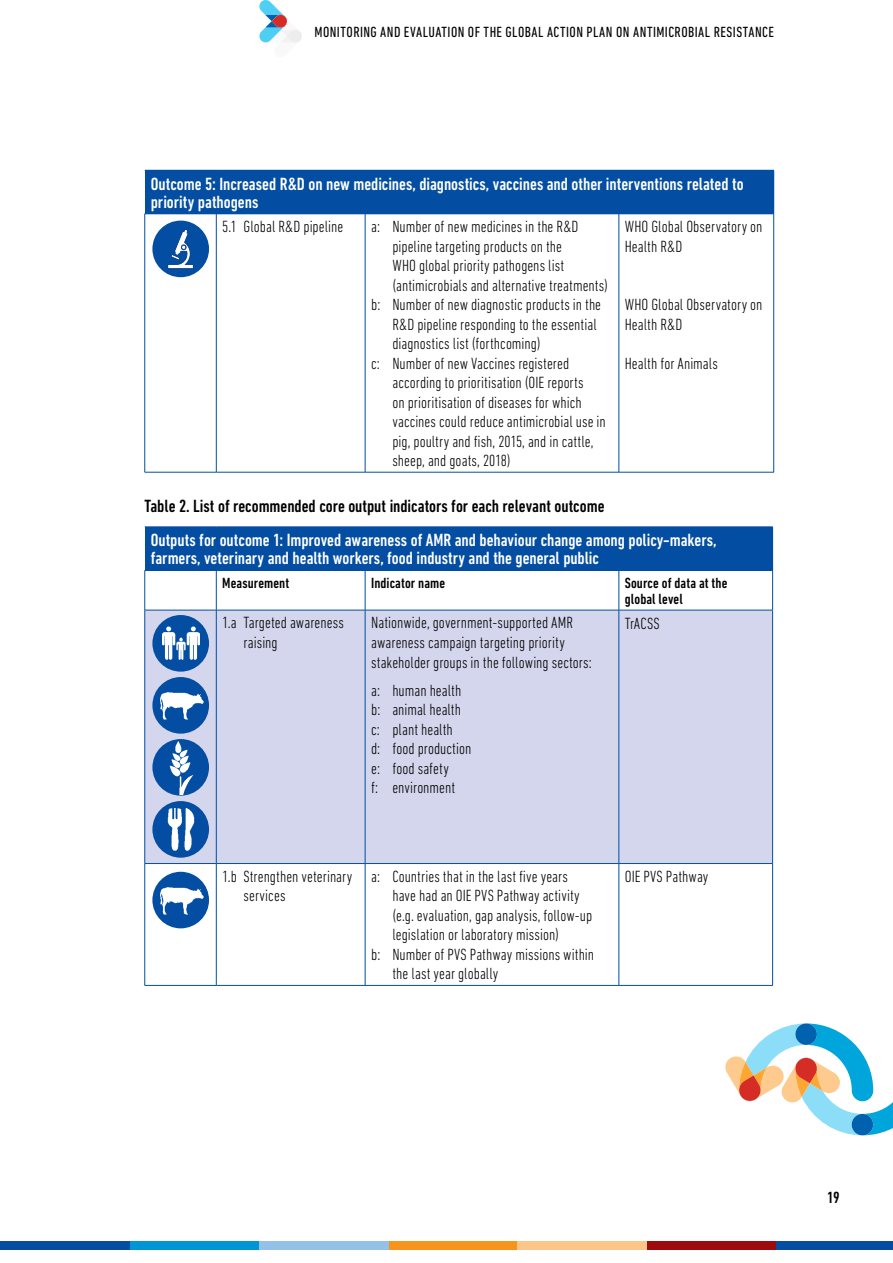
<style>
.page{position:relative;width:893px;height:1263px;background:#fff}
.page>*{position:absolute;margin:0;border:0;box-sizing:border-box;transform-origin:0 0}
.t1{font:500 condensed 18px/18px "DIN Next LT Pro";color:#fff}
.t2{font:500 condensed 18px "DIN Next LT Pro";color:#000}
.t3{font:300 condensed 16.5px/19.5px "DIN Next LT Pro";color:#000}
.t4{font:500 condensed 16.5px "DIN Next LT Pro";color:#000}
.t5{font:condensed 15px "DIN Next LT Pro";letter-spacing:.03em;color:#000}
.t6{font:500 condensed 15px/16.5px "DIN Next LT Pro";letter-spacing:.005em;color:#000}
</style>
<div class="page">
<img style="left:259px;top:0;width:24px;height:15px">
<svg style="left:260px;top:15px;width:42px;height:28px"></svg>
<div style="left:0;top:1242px;width:130px;height:8px;background:#034ea2"></div>
<div style="left:130px;top:1242px;width:129px;height:8px;background:#0096d5"></div>
<div style="left:259px;top:1242px;width:130px;height:8px;background:#93c1e7"></div>
<div style="left:389px;top:1242px;width:129px;height:8px;background:#f7941e"></div>
<div style="left:517px;top:1242px;width:130px;height:8px;background:#fdc689"></div>
<div style="left:647px;top:1242px;width:129px;height:8px;background:#9e0b0f"></div>
<div style="left:776px;top:1242px;width:117px;height:8px;background:#034ea2"></div>
<div style="left:145px;top:170px;width:629px;height:44px;background:#034ea2"></div>
<hr style="left:365px;top:214px;width:1px;height:258px;background:#034ea2">
<hr style="left:216px;top:214px;width:1px;height:258px;background:#034ea2">
<hr style="left:619px;top:214px;width:1px;height:258px;background:#034ea2">
<hr style="left:145px;top:214px;width:71px;height:1px;background:#034ea2">
<hr style="left:144px;top:214px;width:1px;height:258px;background:#034ea2">
<hr style="left:216px;top:214px;width:149px;height:1px;background:#034ea2">
<hr style="left:365px;top:214px;width:254px;height:1px;background:#034ea2">
<hr style="left:619px;top:214px;width:155px;height:1px;background:#034ea2">
<hr style="left:773px;top:214px;width:1px;height:258px;background:#034ea2">
<hr style="left:145px;top:472px;width:71px;height:1px;background:#034ea2">
<hr style="left:216px;top:472px;width:149px;height:1px;background:#034ea2">
<hr style="left:365px;top:472px;width:254px;height:1px;background:#034ea2">
<hr style="left:619px;top:472px;width:155px;height:1px;background:#034ea2">
<div style="left:145px;top:527px;width:628px;height:43px;background:#034ea2"></div>
<div style="left:145px;top:611px;width:627px;height:252px;background:#d3d6ec"></div>
<hr style="left:365px;top:570px;width:1px;height:40px;background:#034ea2">
<hr style="left:145px;top:610px;width:71px;height:1px;background:#034ea2">
<hr style="left:216px;top:610px;width:149px;height:1px;background:#034ea2">
<hr style="left:365px;top:610px;width:254px;height:1px;background:#034ea2">
<hr style="left:365px;top:610px;width:1px;height:253px;background:#034ea2">
<hr style="left:619px;top:610px;width:154px;height:1px;background:#034ea2">
<hr style="left:145px;top:863px;width:71px;height:1px;background:#034ea2">
<hr style="left:216px;top:863px;width:149px;height:1px;background:#034ea2">
<hr style="left:365px;top:863px;width:254px;height:1px;background:#034ea2">
<hr style="left:365px;top:864px;width:1px;height:121px;background:#034ea2">
<hr style="left:619px;top:863px;width:154px;height:1px;background:#034ea2">
<hr style="left:216px;top:570px;width:1px;height:40px;background:#034ea2">
<hr style="left:216px;top:610px;width:1px;height:253px;background:#034ea2">
<hr style="left:216px;top:864px;width:1px;height:121px;background:#034ea2">
<hr style="left:619px;top:570px;width:1px;height:40px;background:#034ea2">
<hr style="left:619px;top:610px;width:1px;height:253px;background:#034ea2">
<hr style="left:619px;top:864px;width:1px;height:121px;background:#034ea2">
<hr style="left:145px;top:570px;width:71px;height:1px;background:#034ea2">
<hr style="left:144px;top:570px;width:1px;height:40px;background:#034ea2">
<hr style="left:216px;top:570px;width:149px;height:1px;background:#034ea2">
<hr style="left:365px;top:570px;width:254px;height:1px;background:#034ea2">
<hr style="left:619px;top:570px;width:154px;height:1px;background:#034ea2">
<hr style="left:772px;top:570px;width:1px;height:40px;background:#034ea2">
<hr style="left:144px;top:610px;width:1px;height:253px;background:#034ea2">
<hr style="left:772px;top:610px;width:1px;height:253px;background:#034ea2">
<hr style="left:144px;top:864px;width:1px;height:121px;background:#034ea2">
<hr style="left:772px;top:864px;width:1px;height:121px;background:#034ea2">
<hr style="left:145px;top:985px;width:71px;height:1px;background:#034ea2">
<hr style="left:216px;top:985px;width:149px;height:1px;background:#034ea2">
<hr style="left:365px;top:985px;width:254px;height:1px;background:#034ea2">
<hr style="left:619px;top:985px;width:154px;height:1px;background:#034ea2">
<div style="left:152px;top:221px;width:57px;height:56px;background:#034ea2;border-radius:50%"></div>
<img style="left:160px;top:227px;width:42px;height:44px">
<div style="left:152px;top:615px;width:57px;height:57px;background:#034ea2;border-radius:50%"></div>
<img style="left:162px;top:626px;width:37px;height:34px">
<div style="left:152px;top:677px;width:57px;height:57px;background:#034ea2;border-radius:50%"></div>
<img style="left:160px;top:692px;width:45px;height:29px">
<div style="left:152px;top:739px;width:57px;height:57px;background:#034ea2;border-radius:50%"></div>
<img style="left:166px;top:742px;width:32px;height:53px">
<div style="left:152px;top:801px;width:57px;height:57px;background:#034ea2;border-radius:50%"></div>
<img style="left:167px;top:808px;width:28px;height:43px">
<div style="left:152px;top:872px;width:57px;height:56px;background:#034ea2;border-radius:50%"></div>
<img style="left:160px;top:887px;width:45px;height:29px">
<img style="left:745px;top:1024px;width:49px;height:42px">
<img style="left:725px;top:1056px;width:20px;height:35px">
<img style="left:767px;top:1066px;width:15px;height:28px">
<svg style="left:738px;top:1062px;width:29px;height:39px"></svg>
<img style="left:782px;top:1065px;width:12px;height:37px">
<svg style="left:794px;top:1023px;width:99px;height:112px"></svg>
<p class="t5" style="left:315px;top:23px;width:461px">MONITORING AND EVALUATION OF THE GLOBAL ACTION PLAN ON ANTIMICROBIAL RESISTANCE</p>
<p class="t1" style="left:151px;top:175px;width:594px">Outcome 5: Increased R&amp;D on new medicines, diagnostics, vaccines and other interventions related to priority pathogens</p>
<p class="t3" style="left:222px;top:217px;width:122px">5.1 Global R&amp;D pipeline</p>
<p class="t3" style="left:371px;top:217px;width:209px">a: Number of new medicines in the R&amp;D</p>
<p class="t3" style="left:392px;top:236px;width:171px">pipeline targeting products on the</p>
<p class="t3" style="left:392px;top:256px;width:173px">WHO global priority pathogens list</p>
<p class="t3" style="left:392px;top:275px;width:217px">(antimicrobials and alternative treatments)</p>
<p class="t3" style="left:371px;top:295px;width:232px">b: Number of new diagnostic products in the</p>
<p class="t3" style="left:392px;top:314px;width:206px">R&amp;D pipeline responding to the essential</p>
<p class="t3" style="left:392px;top:334px;width:150px">diagnostics list (forthcoming)</p>
<p class="t3" style="left:371px;top:353px;width:200px">c: Number of new Vaccines registered</p>
<p class="t3" style="left:392px;top:373px;width:193px">according to prioritisation (OIE reports</p>
<p class="t3" style="left:392px;top:392px;width:191px">on prioritisation of diseases for which</p>
<p class="t3" style="left:392px;top:412px;width:215px">vaccines could reduce antimicrobial use in</p>
<p class="t3" style="left:392px;top:431px;width:203px">pig, poultry and fish, 2015, and in cattle,</p>
<p class="t3" style="left:392px;top:451px;width:120px">sheep, and goats, 2018)</p>
<p class="t3" style="left:625px;top:217px;width:139px">WHO Global Observatory on<br>Health R&amp;D</p>
<p class="t3" style="left:625px;top:295px;width:139px">WHO Global Observatory on<br>Health R&amp;D</p>
<p class="t3" style="left:625px;top:353px;width:95px">Health for Animals</p>
<p class="t2" style="left:145px;top:496px;width:461px">Table 2. List of recommended core output indicators for each relevant outcome</p>
<p class="t1" style="left:151px;top:531px;width:567px">Outputs for outcome 1: Improved awareness of AMR and behaviour change among policy-makers, farmers, veterinary and health workers, food industry and the general public</p>
<p class="t6" style="left:222px;top:574px;width:68px">Measurement</p>
<p class="t6" style="left:371px;top:574px;width:76px">Indicator name</p>
<p class="t6" style="left:625px;top:574px;width:104px">Source of data at the global level</p>
<p class="t3" style="left:244px;top:613px;width:102px;text-indent:-21px">1.a Targeted awareness raising</p>
<p class="t3" style="left:371px;top:613px;width:222px">Nationwide, government-supported AMR awareness campaign targeting priority stakeholder groups in the following sectors:</p>
<p class="t3" style="left:371px;top:680px;width:102px">a: human health b: animal health c: plant health<br>d: food production e: food safety<br>f: environment</p>
<p class="t3" style="left:625px;top:613px;width:36px">TrACSS</p>
<p class="t3" style="left:244px;top:866px;width:110px;text-indent:-21px">1.b Strengthen veterinary services</p>
<p class="t3" style="left:371px;top:866px;width:198px">a: Countries that in the last five years</p>
<p class="t3" style="left:392px;top:886px;width:189px">have had an OIE PVS Pathway activity</p>
<p class="t3" style="left:392px;top:905px;width:201px">(e.g. evaluation, gap analysis, follow-up</p>
<p class="t3" style="left:392px;top:925px;width:168px">legislation or laboratory mission)</p>
<p class="t3" style="left:371px;top:944px;width:225px">b: Number of PVS Pathway missions within</p>
<p class="t3" style="left:392px;top:964px;width:107px">the last year globally</p>
<p class="t3" style="left:625px;top:866px;width:85px">OIE PVS Pathway</p>
<p class="t4" style="left:827px;top:1188px;width:14px">19</p>
</div>
